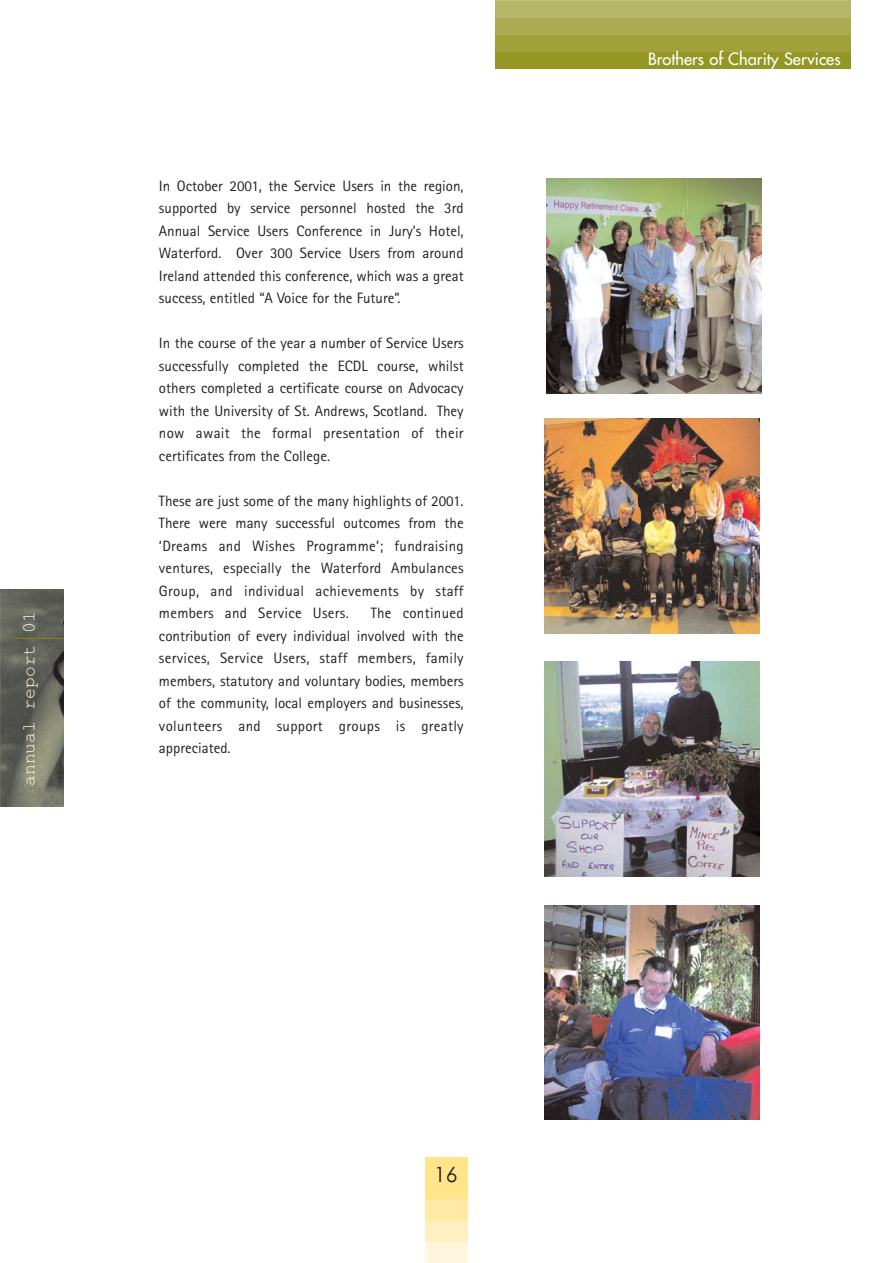
<style>
.page{position:relative;width:893px;height:1263px;background:#fff}
.page>*{position:absolute;margin:0;border:0;box-sizing:border-box;transform-origin:0 0}
.t1{font:21px "Century Gothic";color:#231f20}
.t2{font:18px "Courier New";color:#fff6dd}
.t3{font:16.5px "Futura";color:#fff}
.t4{font:15px/22.5px "Rotis Sans Serif";letter-spacing:.02em;color:#231f20;text-align:justify}
</style>
<div class="page">
<div style="left:495px;top:51px;width:355px;height:17px;background:#949623"></div>
<div style="left:495px;top:34px;width:355px;height:17px;background:#a0a13b"></div>
<div style="left:495px;top:17px;width:355px;height:17px;background:#abab52"></div>
<div style="left:495px;top:0;width:355px;height:17px;background:#b6b668"></div>
<div style="left:425px;top:1157px;width:42px;height:43px;background:#ffe489"></div>
<div style="left:425px;top:1200px;width:42px;height:21px;background:#ffe9a5"></div>
<div style="left:425px;top:1221px;width:42px;height:21px;background:#fff0c1"></div>
<div style="left:425px;top:1242px;width:42px;height:21px;background:#fff6dd"></div>
<img style="left:0;top:589px;width:64px;height:217px">
<hr style="left:14px;top:638px;width:49px;height:1px;background:#8a8d08">
<img style="left:546px;top:179px;width:215px;height:214px">
<img style="left:544px;top:419px;width:215px;height:215px">
<img style="left:544px;top:662px;width:215px;height:214px">
<img style="left:544px;top:906px;width:215px;height:214px">
<p class="t2" style="left:18px;top:786px;width:176px;rotate:-90deg">annual report 01</p>
<p class="t4" style="left:159px;top:176px;width:306px">In October 2001, the Service Users in the region, supported by service personnel hosted the 3rd Annual Service Users Conference in Jury’s Hotel, Waterford. Over 300 Service Users from around Ireland attended this conference, which was a great success, entitled “A Voice for the Future”.</p>
<p class="t4" style="left:159px;top:333px;width:306px">In the course of the year a number of Service Users successfully completed the ECDL course, whilst others completed a certificate course on Advocacy with the University of St. Andrews, Scotland. They now await the formal presentation of their certificates from the College.</p>
<p class="t4" style="left:159px;top:491px;width:306px">These are just some of the many highlights of 2001.<br>There were many successful outcomes from the ‘Dreams and Wishes Programme’; fundraising ventures, especially the Waterford Ambulances Group, and individual achievements by staff members and Service Users.</p>
<p class="t4" style="left:159px;top:603px;width:306px;text-indent:212px">The continued contribution of every individual involved with the services, Service Users, staff members, family members, statutory and voluntary bodies, members of the community, local employers and businesses, volunteers and support groups is greatly appreciated.</p>
<h1 class="t1" style="left:434px;top:1163px;width:25px">16</h1>
<p class="t3" style="left:648px;top:50px;width:194px">Brothers of Charity Services</p>
</div>
